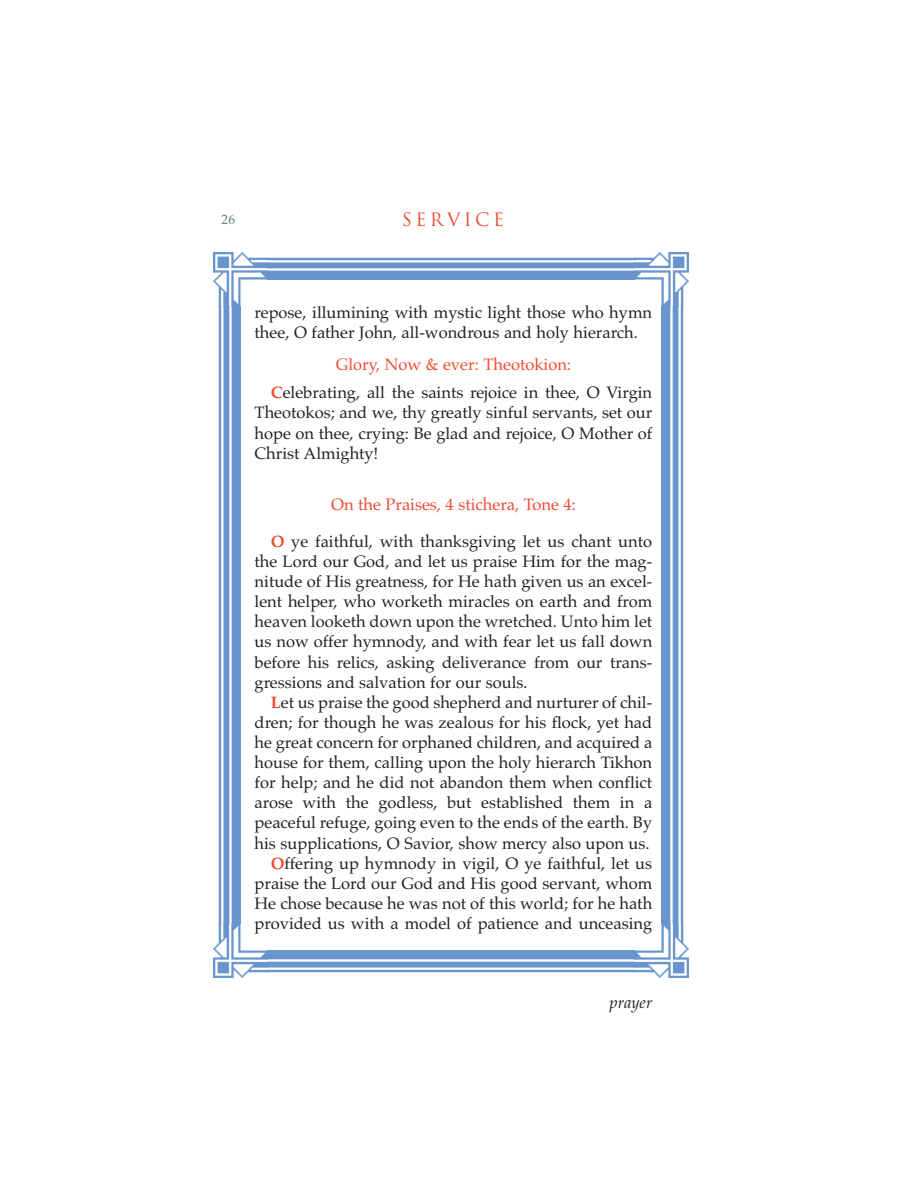
<style>
.page{position:relative;width:918px;height:1188px;background:#fff}
.page>*{position:absolute;margin:0;border:0;box-sizing:border-box;transform-origin:0 0}
.t1{font:18px "Romul";letter-spacing:.195em;color:#f0492e}
.t2{font:16.5px/20.1px "Palatino";color:#231f20}
.t3{font:16.5px "Palatino";color:#f0492e}
.t4{font:italic 16.5px "Palatino";color:#231f20}
.t5{font:13.5px "Palatino";color:#608075}
.s1{color:#f0492e}
.s2{font-weight:700;color:#f0492e}
</style>
<div class="page">
<img style="left:213px;top:253px;width:54px;height:54px">
<img style="left:267px;top:257px;width:368px;height:23px">
<img style="left:635px;top:253px;width:54px;height:54px">
<img style="left:662px;top:307px;width:22px;height:616px">
<img style="left:635px;top:923px;width:54px;height:54px">
<img style="left:267px;top:950px;width:368px;height:23px">
<img style="left:213px;top:923px;width:54px;height:54px">
<img style="left:218px;top:307px;width:22px;height:616px">
<div style="left:253px;top:304px;width:401px;height:632px;background:#fff"></div>
<p class="t5" style="left:222px;top:214px;width:15px">26</p>
<p class="t1" style="left:402px;top:213px;width:104px">SERVICE</p>
<p class="t2" style="left:255px;top:304px;width:399px">repose, illumining with mystic light those who hymn thee, O father John, all-wondrous and holy hierarch.</p>
<p class="t2" style="left:271px;top:353px;width:383px;line-height:28px;text-indent:65px"><span class="s1">Glory, Now &amp; ever: Theotokion:<br></span><span class="s2">C</span>elebrating, all the saints rejoice in thee, O Virgin</p>
<p class="t2" style="left:255px;top:405px;width:399px;text-align:justify">Theotokos; and we, thy greatly sinful servants, set our hope on thee, crying: Be glad and rejoice, O Mother of Christ Almighty!</p>
<p class="t3" style="left:331px;top:498px;width:246px">On the Praises, 4 stichera, Tone 4:</p>
<p class="t2" style="left:255px;top:533px;width:399px;text-align:justify;text-indent:16px"><span class="s2">O</span> ye faithful, with thanksgiving let us chant unto the Lord our God, and let us praise Him for the mag&shy;nitude of His greatness, for He hath given us an excel&shy;lent helper, who worketh miracles on earth and from heaven looketh down upon the wretched. Unto him let us now offer hymnody, and with fear let us fall down before his relics, asking deliverance from our trans&shy;gressions and salvation for our souls.</p>
<p class="t2" style="left:255px;top:694px;width:399px;text-align:right"><span class="s2">L</span>et us praise the good shepherd and nurturer of chil&shy;dren; for though he was zealous for his flock, yet had he great concern for orphaned children, and acquired a house for them, calling upon the holy hierarch Tikhon for help; and he did not abandon them when conflict arose with the godless, but established them in a peaceful refuge, going even to the ends of the earth. By his supplications, O Savior, show mercy also upon us.<br><span class="s2">O</span>ffering up hymnody in vigil, O ye faithful, let us praise the Lord our God and His good servant, whom He chose because he was not of this world; for he hath provided us with a model of patience and unceasing</p>
<p class="t4" style="left:609px;top:996px;width:45px">prayer</p>
</div>
